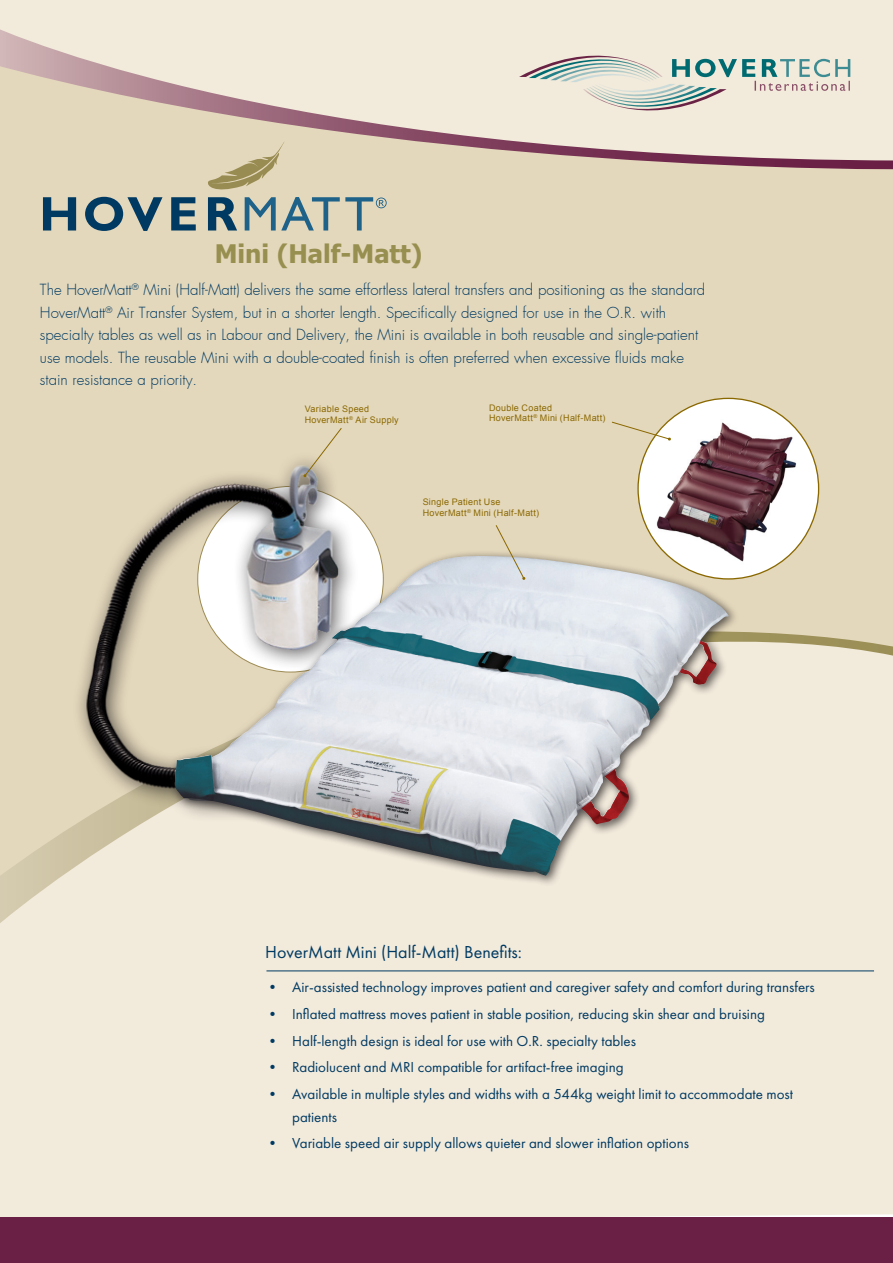
<style>
.page{position:relative;width:893px;height:1263px;background:#fff}
.page>*{position:absolute;margin:0;border:0;box-sizing:border-box;transform-origin:0 0}
.t1{font:700 25.5px "Tahoma";color:#978f50}
.t2{font:18px "Futura PT";color:#003a62}
.t3{font:15px/22.5px "Futura PT";color:#003a62}
.t4{font:300 15px/22.5px "Futura";color:#003a62}
.t5{font:9px "Arial";letter-spacing:.03em;color:#8a6800}
</style>
<div class="page">
<div style="left:0;top:174px;width:893px;height:457px;background:#e4d8bc"></div>
<div style="left:0;top:932px;width:893px;height:285px;background:#f2eadb"></div>
<div style="left:0;top:0;width:893px;height:19px;background:#f2eadb"></div>
<svg style="left:0;top:19px;width:893px;height:155px;background:#e4d6c9"></svg>
<svg style="left:0;top:631px;width:893px;height:301px;background:#ede4d2"></svg>
<svg style="left:519px;top:56px;width:331px;height:54px;background:#d0d3c9"></svg>
<div style="left:0;top:1217px;width:893px;height:46px;background:#6a2045"></div>
<hr style="left:266px;top:970px;width:608px;height:1px;background:#003a62">
<svg style="left:43px;top:141px;width:344px;height:90px;background:#c2c0ad"></svg>
<div style="left:71px;top:451px;width:349px;height:371px;background:#231f20;opacity:.75"></div>
<img style="left:54px;top:448px;width:344px;height:352px">
<div style="left:638px;top:398px;width:181px;height:181px;background:#fff;border-radius:50%"></div>
<img style="left:655px;top:416px;width:160px;height:157px">
<svg style="left:611px;top:421px;width:60px;height:20px"></svg>
<div style="left:169px;top:550px;width:571px;height:337px;background:#231f20;opacity:.75"></div>
<img style="left:175px;top:556px;width:504px;height:320px">
<svg style="left:495px;top:524px;width:30px;height:56px;background:#d9d4c4"></svg>
<svg style="left:303px;top:427px;width:39px;height:50px;background:#d9cdb1"></svg>
<p class="t1" style="left:215px;top:236px;width:209px">Mini (Half-Matt)</p>
<p class="t4" style="left:40px;top:279px;width:667px">The HoverMatt<sup>®</sup> Mini (Half-Matt) delivers the same effortless lateral transfers and positioning as the standard HoverMatt<sup>®</sup> Air Transfer System, but in a shorter length. Specifically designed for use in the O.R. with specialty tables as well as in Labour and Delivery, the Mini is available in both reusable and single-patient use models. The reusable Mini with a double-coated finish is often preferred when excessive fluids make stain resistance a priority.</p>
<p class="t5" style="left:305px;top:403px;width:66px">Variable Speed</p>
<p class="t5" style="left:305px;top:414px;width:96px">HoverMatt<sup>®</sup> Air Supply</p>
<p class="t5" style="left:489px;top:402px;width:65px">Double Coated</p>
<p class="t5" style="left:489px;top:412px;width:118px">HoverMatt<sup>®</sup> Mini (Half-Matt)</p>
<p class="t5" style="left:423px;top:496px;width:79px">Single Patient Use</p>
<p class="t5" style="left:423px;top:507px;width:118px">HoverMatt<sup>®</sup> Mini (Half-Matt)</p>
<p class="t2" style="left:265px;top:941px;width:258px">HoverMatt Mini (Half-Matt) Benefits:</p>
<p class="t3" style="left:265px;top:976px;width:551px">• Air-assisted technology improves patient and caregiver safety and comfort during transfers</p>
<p class="t3" style="left:265px;top:1002px;width:501px">• Inflated mattress moves patient in stable position, reducing skin shear and bruising</p>
<p class="t3" style="left:265px;top:1029px;width:372px">• Half-length design is ideal for use with O.R. specialty tables</p>
<p class="t3" style="left:265px;top:1056px;width:360px">• Radiolucent and MRI compatible for artifact-free imaging</p>
<p class="t3" style="left:292px;top:1083px;width:502px;text-indent:-27px">• Available in multiple styles and widths with a 544kg weight limit to accommodate most patients</p>
<p class="t3" style="left:265px;top:1132px;width:425px">• Variable speed air supply allows quieter and slower inflation options</p>
</div>
